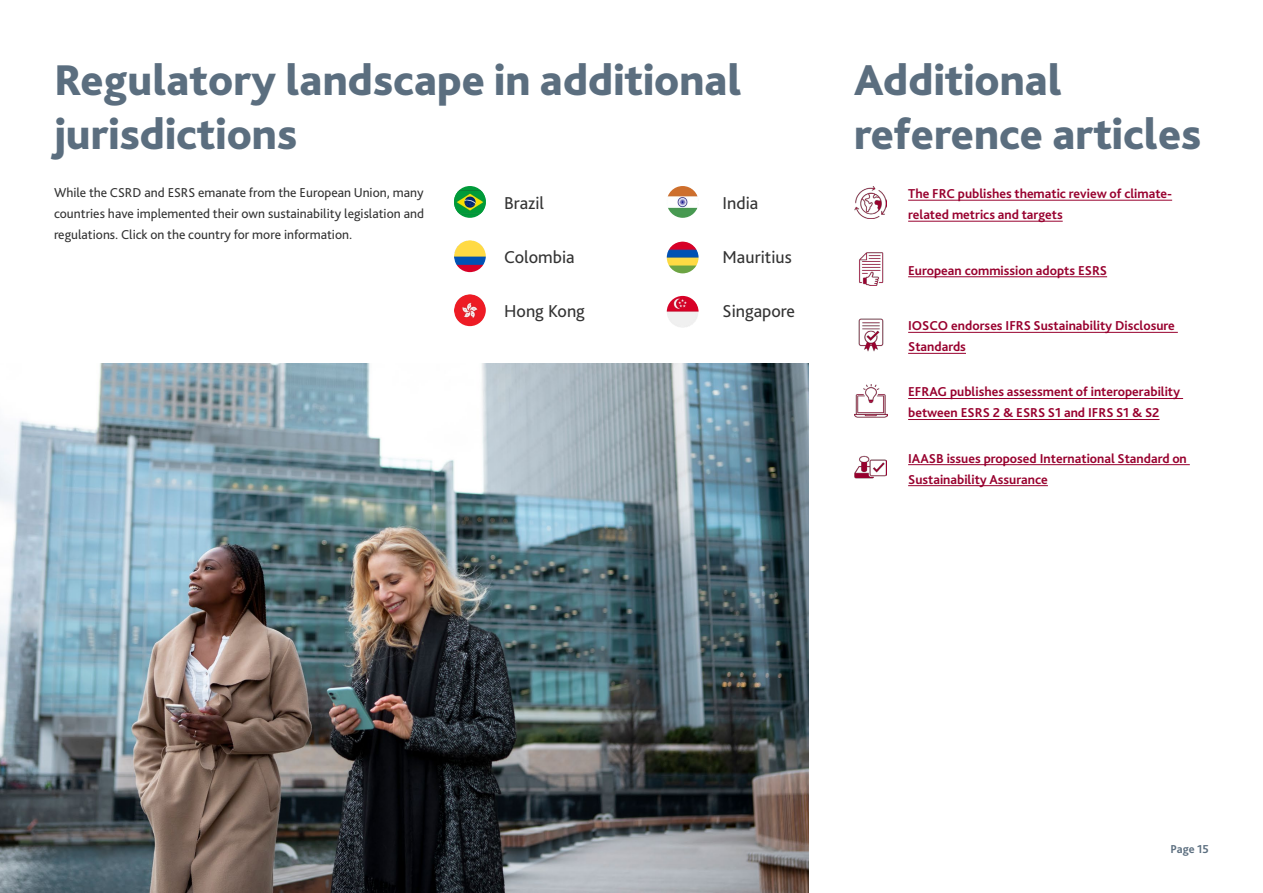
<style>
.page{position:relative;width:1263px;height:893px;background:#fff}
.page>*{position:absolute;margin:0;border:0;box-sizing:border-box;transform-origin:0 0}
.t1{font:800 45px/54px "Bliss 2";color:#5b6e7f}
.t2{font:18px "Bliss Pro";color:#333}
.t3{font:700 13.5px/21px "Bliss 2";color:#98002e}
.t4{font:13.5px/21px "Bliss Pro";color:#333;text-align:justify}
.t5{font:700 12px "Bliss 2";color:#5b6e7f}
</style>
<div class="page">
<img style="left:0;top:364px;width:809px;height:529px">
<img style="left:854px;top:455px;width:33px;height:24px">
<img style="left:454px;top:186px;width:32px;height:32px;border-radius:16px">
<img style="left:454px;top:240px;width:32px;height:32px;border-radius:16px">
<img style="left:454px;top:294px;width:32px;height:32px;border-radius:16px">
<img style="left:667px;top:186px;width:31px;height:32px;border-radius:16px">
<img style="left:667px;top:242px;width:31px;height:31px;border-radius:16px">
<img style="left:667px;top:296px;width:31px;height:32px;border-radius:16px">
<hr style="left:908px;top:276px;width:199px;height:1px;background:#98002e">
<hr style="left:908px;top:332px;width:270px;height:1px;background:#98002e">
<hr style="left:908px;top:353px;width:58px;height:1px;background:#98002e">
<hr style="left:908px;top:398px;width:275px;height:1px;background:#98002e">
<hr style="left:908px;top:419px;width:251px;height:1px;background:#98002e">
<hr style="left:908px;top:464px;width:282px;height:1px;background:#98002e">
<hr style="left:908px;top:485px;width:140px;height:1px;background:#98002e">
<hr style="left:908px;top:200px;width:264px;height:1px;background:#98002e">
<hr style="left:908px;top:221px;width:155px;height:1px;background:#98002e">
<img style="left:858px;top:318px;width:26px;height:33px">
<img style="left:854px;top:186px;width:33px;height:33px">
<img style="left:854px;top:384px;width:33px;height:33px">
<img style="left:859px;top:252px;width:25px;height:33px">
<h1 class="t1" style="left:54px;top:51px;width:689px">Regulatory landscape in additional jurisdictions</h1>
<h2 class="t2" style="left:504px;top:192px;width:41px">Brazil</h2>
<p class="t4" style="left:54px;top:182px;width:372px">While the CSRD and ESRS emanate from the European Union, many countries have implemented their own sustainability legislation and regulations. Click on the country for more information.</p>
<h2 class="t2" style="left:722px;top:192px;width:37px">India</h2>
<h2 class="t2" style="left:504px;top:246px;width:72px">Colombia</h2>
<h2 class="t2" style="left:504px;top:300px;width:82px">Hong Kong</h2>
<h2 class="t2" style="left:722px;top:246px;width:71px">Mauritius</h2>
<h2 class="t2" style="left:722px;top:300px;width:74px">Singapore</h2>
<h1 class="t1" style="left:854px;top:51px;width:349px">Additional reference articles</h1>
<p class="t3" style="left:908px;top:183px;width:265px">The FRC publishes thematic review of climate&shy;related metrics and targets</p>
<p class="t3" style="left:908px;top:259px;width:200px">European commission adopts ESRS</p>
<p class="t3" style="left:908px;top:315px;width:268px">IOSCO endorses IFRS Sustainability Disclosure<br>Standards</p>
<p class="t3" style="left:908px;top:381px;width:273px">EFRAG publishes assessment of interoperability between ESRS 2 &amp; ESRS S1 and IFRS S1 &amp; S2</p>
<p class="t3" style="left:908px;top:447px;width:280px">IAASB issues proposed International Standard on<br>Sustainability Assurance</p>
<p class="t5" style="left:1170px;top:842px;width:40px">Page 15</p>
</div>
